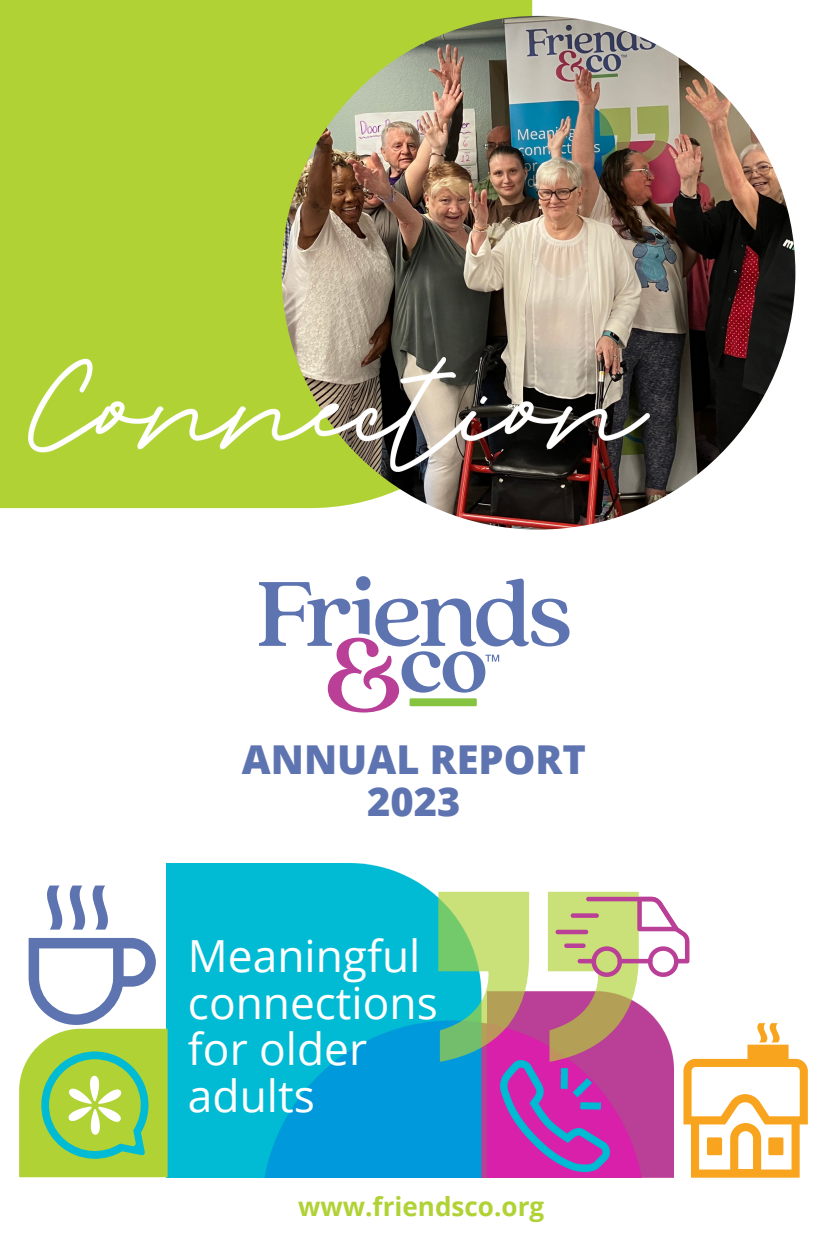
<style>
.page{position:relative;width:828px;height:1260px;background:#fff}
.page>*{position:absolute;margin:0;border:0;box-sizing:border-box;transform-origin:0 0}
.t1{font:44.2px/46.8px "Open Sans";color:#fff}
.t2{font:800 39.8px/42px "Open Sans";color:#5e74b1;text-align:center}
.t3{font:700 26.2px "Open Sans";color:#b0d235}
</style>
<div class="page">
<svg style="left:259px;top:576px;width:311px;height:137px"></svg>
<img style="left:166px;top:864px;width:473px;height:313px">
<svg style="left:438px;top:892px;width:91px;height:169px;background:#96b987"></svg>
<svg style="left:47px;top:886px;width:61px;height:44px"></svg>
<svg style="left:19px;top:938px;width:149px;height:239px"></svg>
<img style="left:500px;top:1060px;width:48px;height:111px">
<svg style="left:548px;top:892px;width:260px;height:286px"></svg>
<div style="left:0;top:0;width:532px;height:508px;background:#b0d235"></div>
<img style="left:282px;top:16px;width:513px;height:514px;border-radius:50%">
<img style="left:29px;top:358px;width:621px;height:114px">
<p class="t2" style="left:242px;top:737px;width:346px">ANNUAL REPORT<br>2023</p>
<p class="t1" style="left:188px;top:931px;width:251px">Meaningful connections for older adults</p>
<h2 class="t3" style="left:298px;top:1188px;width:248px">www.friendsco.org</h2>
</div>
